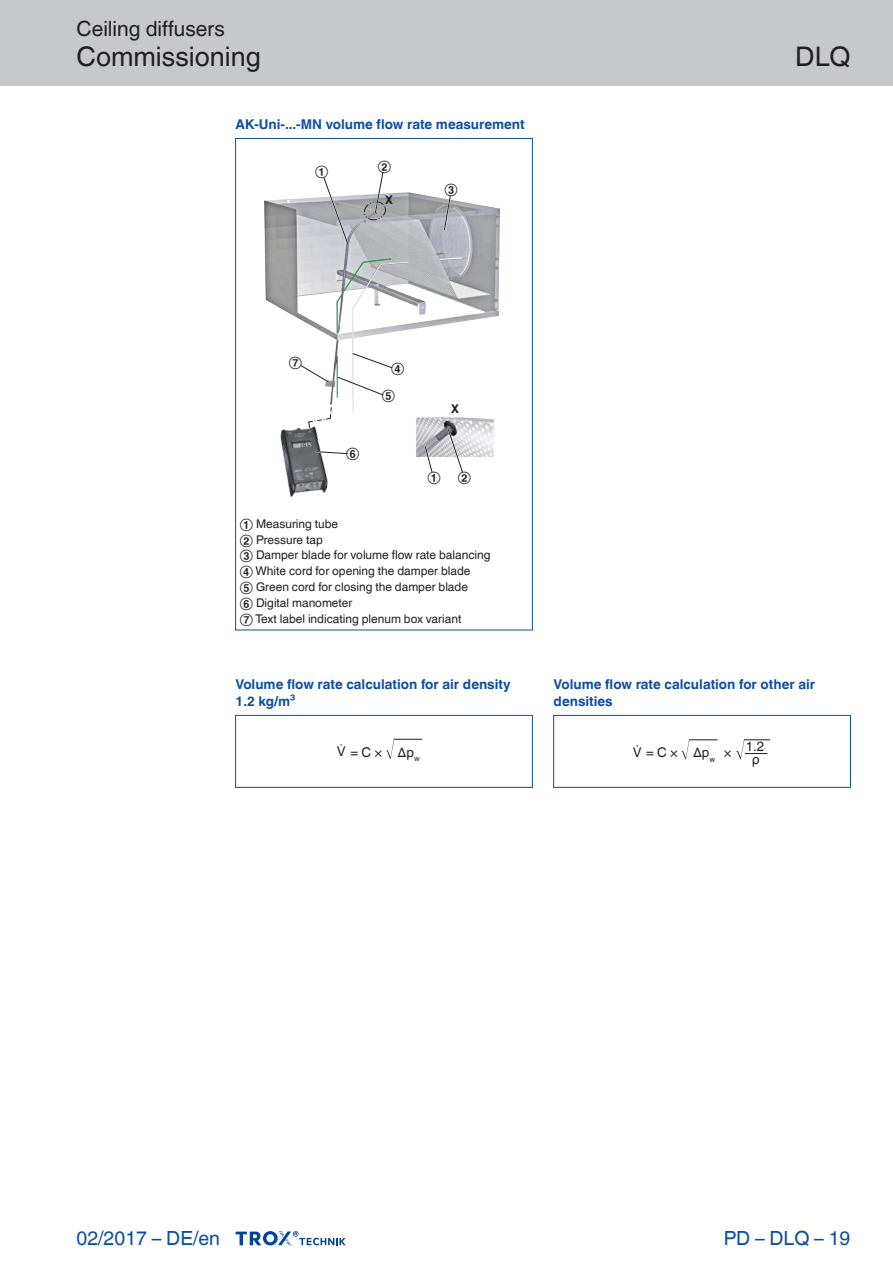
<style>
.page{position:relative;width:893px;height:1263px;background:#fff}
.page>*{position:absolute;margin:0;border:0;box-sizing:border-box;transform-origin:0 0}
.t1{font:27px "TROX Helvetica";color:#231f20}
.t2{font:21px "TROX Helvetica";color:#231f20}
.t3{font:19.5px "TROX Helvetica";color:#0d4da1}
.t4{font:700 13.5px/16.2px "TROX Helvetica";color:#0d4da1}
.t5{font:13.35px/13px "TROX Helvetica";color:#231f20;text-align:center}
.t6{font:12px/15.8px "TROX Helvetica";color:#231f20}
.t7{font:12px "TROX Helvetica";color:#1d1d1b}
.t8{font:700 12px "TROX Helvetica";color:#1d1d1b}
</style>
<div class="page">
<div style="left:0;top:0;width:893px;height:85px;background:#c7c8ca"></div>
<svg style="left:236px;top:1231px;width:110px;height:15px"></svg>
<img style="left:416px;top:422px;width:78px;height:35px">
<img style="left:280px;top:427px;width:48px;height:70px">
<img style="left:264px;top:192px;width:236px;height:230px">
<svg style="left:435px;top:252px;width:29px;height:9px"></svg>
<svg style="left:322px;top:172px;width:65px;height:74px"></svg>
<svg style="left:443px;top:194px;width:9px;height:37px"></svg>
<svg style="left:314px;top:450px;width:34px;height:5px"></svg>
<svg style="left:423px;top:444px;width:11px;height:29px"></svg>
<svg style="left:446px;top:428px;width:18px;height:45px"></svg>
<svg style="left:299px;top:257px;width:111px;height:172px"></svg>
<hr style="left:235px;top:138px;width:1px;height:492px;background:#0d4da1">
<hr style="left:532px;top:138px;width:1px;height:492px;background:#0d4da1">
<hr style="left:235px;top:138px;width:297px;height:1px;background:#0d4da1">
<hr style="left:235px;top:630px;width:297px;height:1px;background:#0d4da1">
<svg style="left:386px;top:739px;width:36px;height:20px"></svg>
<svg style="left:681px;top:739px;width:36px;height:21px"></svg>
<svg style="left:736px;top:739px;width:34px;height:21px"></svg>
<hr style="left:235px;top:715px;width:1px;height:73px;background:#0d4da1">
<hr style="left:532px;top:715px;width:1px;height:73px;background:#0d4da1">
<hr style="left:235px;top:715px;width:297px;height:1px;background:#0d4da1">
<hr style="left:235px;top:787px;width:297px;height:1px;background:#0d4da1">
<hr style="left:553px;top:715px;width:1px;height:73px;background:#0d4da1">
<hr style="left:850px;top:715px;width:1px;height:73px;background:#0d4da1">
<hr style="left:553px;top:715px;width:297px;height:1px;background:#0d4da1">
<hr style="left:553px;top:787px;width:297px;height:1px;background:#0d4da1">
<h2 class="t2" style="left:77px;top:17px;width:150px">Ceiling diffusers</h2>
<h1 class="t1" style="left:77px;top:41px;width:186px">Commissioning</h1>
<p class="t4" style="left:236px;top:116px;width:291px">AK-Uni-...-MN volume flow rate measurement</p>
<p class="t7" style="left:315px;top:164px;width:15px">①</p>
<p class="t7" style="left:378px;top:158px;width:15px">②</p>
<p class="t8" style="left:385px;top:193px;width:9px">X</p>
<p class="t7" style="left:444px;top:181px;width:15px">③</p>
<h1 class="t1" style="left:795px;top:41px;width:57px">DLQ</h1>
<p class="t7" style="left:289px;top:354px;width:15px">⑦</p>
<p class="t7" style="left:346px;top:445px;width:15px">⑥</p>
<p class="t7" style="left:391px;top:361px;width:15px">④</p>
<p class="t7" style="left:382px;top:388px;width:15px">⑤</p>
<p class="t8" style="left:451px;top:402px;width:9px">X</p>
<p class="t7" style="left:427px;top:469px;width:15px">①</p>
<p class="t7" style="left:458px;top:469px;width:15px">②</p>
<p class="t6" style="left:240px;top:516px;width:252px">① Measuring tube<br>② Pressure tap<br>③ Damper blade for volume flow rate balancing<br>④ White cord for opening the damper blade<br>⑤ Green cord for closing the damper blade<br>⑥ Digital manometer<br>⑦ Text label indicating plenum box variant</p>
<p class="t4" style="left:236px;top:677px;width:277px">Volume flow rate calculation for air density<br>1.2 kg/m³</p>
<p class="t5" style="left:397px;top:745px;width:24px">∆p<sub>w</sub></p>
<p class="t5" style="left:350px;top:745px;width:33px">= C ×</p>
<p class="t4" style="left:554px;top:677px;width:263px">Volume flow rate calculation for other air densities</p>
<p class="t5" style="left:646px;top:746px;width:33px">= C ×</p>
<p class="t5" style="left:724px;top:746px;width:9px">×</p>
<p class="t5" style="left:746px;top:739px;width:20px">1.2 ρ</p>
<p class="t5" style="left:693px;top:746px;width:24px">∆p<sub>w</sub></p>
<h3 class="t3" style="left:77px;top:1227px;width:145px">02/2017 – DE/en</h3>
<h3 class="t3" style="left:724px;top:1227px;width:128px">PD – DLQ – 19</h3>
</div>
